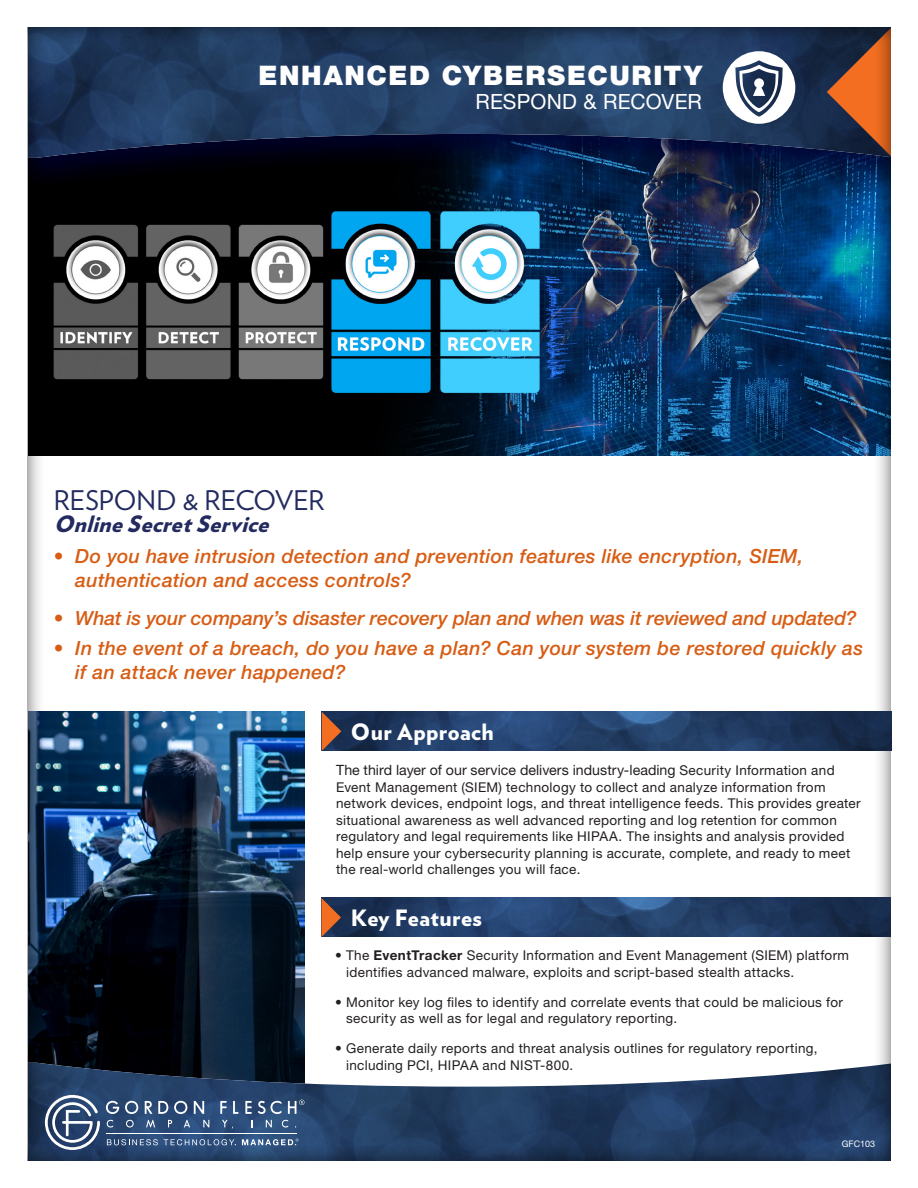
<style>
.page{position:relative;width:918px;height:1188px;background:#fff}
.page>*{position:absolute;margin:0;border:0;box-sizing:border-box;transform-origin:0 0}
.body{font:900 27px "Helvetica Neue LT Std";letter-spacing:.06em;color:#fff}
.body-2{font:27px "Verlag";color:#222a5f}
.service{font:900 22.5px "Verlag";letter-spacing:.02em;color:#fff}
.body-3{font:italic 900 22.5px "Verlag";color:#222a5f}
.body-4{font:21px "Helvetica Neue LT Std";letter-spacing:.01em;color:#fff}
.body-5{font:italic 500 19.5px/24px "Helvetica Neue LT Std";letter-spacing:.01em;color:#d75d14}
.body-6{font:14.25px "Helvetica Neue LT Std";color:#231f20}
.body-7{font:13.5px/16.5px "Helvetica Neue LT Std";letter-spacing:.025em;color:#231f20}
.t1{font:9px "Helvetica Neue LT Std";color:#fff}
.s1{font-size:13.5px}
.s2{font-weight:700}
</style>
<div class="page">
<div style="left:15px;top:20px;width:878px;height:1142px;background:#231f20;opacity:.75"></div>
<img style="left:341px;top:712px;width:550px;height:39px">
<svg style="left:322px;top:712px;width:19px;height:39px"></svg>
<img style="left:341px;top:898px;width:550px;height:39px">
<svg style="left:321px;top:898px;width:20px;height:39px"></svg>
<p class="body" style="left:258px;top:59px;width:445px">ENHANCED CYBERSECURITY</p>
<p class="body-4" style="left:475px;top:89px;width:228px">RESPOND &amp; RECOVER</p>
<p class="body-2" style="left:54px;top:480px;width:272px">RESPOND &amp; RECOVER</p>
<p class="body-3" style="left:54px;top:506px;width:225px">OnlineSecretService</p>
<p class="body-5" style="left:75px;top:544px;width:729px;text-indent:-21px">• Do you have intrusion detection and prevention features like encryption, SIEM, authentication and access controls?</p>
<p class="body-5" style="left:54px;top:605px;width:804px">• What is your company’s disaster recovery plan and when was it reviewed and updated?</p>
<p class="body-5" style="left:75px;top:636px;width:790px;text-indent:-21px">• In the event of a breach, do you have a plan? Can your system be restored quickly as if an attack never happened?</p>
<p class="service" style="left:351px;top:713px;width:144px">Our Approach</p>
<p class="body-6" style="left:336px;top:762px;width:500px">The third layer of our service delivers industry-leading <span class="s1">Security Information and</span></p>
<p class="body-7" style="left:336px;top:779px;width:526px">Event Management (SIEM) technology to collect and analyze information from network devices, endpoint logs, and threat intelligence feeds. This provides greater situational awareness as well advanced reporting and log retention for common regulatory and legal requirements like HIPAA. The insights and analysis provided help ensure your cybersecurity planning is accurate, complete, and ready to meet the real-world challenges you will face.</p>
<p class="service" style="left:351px;top:899px;width:132px">Key Features</p>
<p class="body-7" style="left:346px;top:947px;width:504px;text-indent:-11px">• The <span class="s2">EventTracker</span> Security Information and Event Management (SIEM) platform identifies advanced malware, exploits and script-based stealth attacks.</p>
<p class="body-7" style="left:346px;top:993px;width:498px;text-indent:-11px">• Monitor key log files to identify and correlate events that could be malicious for security as well as for legal and regulatory reporting.</p>
<p class="body-7" style="left:346px;top:1040px;width:473px;text-indent:-11px">• Generate daily reports and threat analysis outlines for regulatory reporting, including PCI, HIPAA and NIST-800.</p>
<p class="t1" style="left:842px;top:1138px;width:35px">GFC103</p>
</div>
